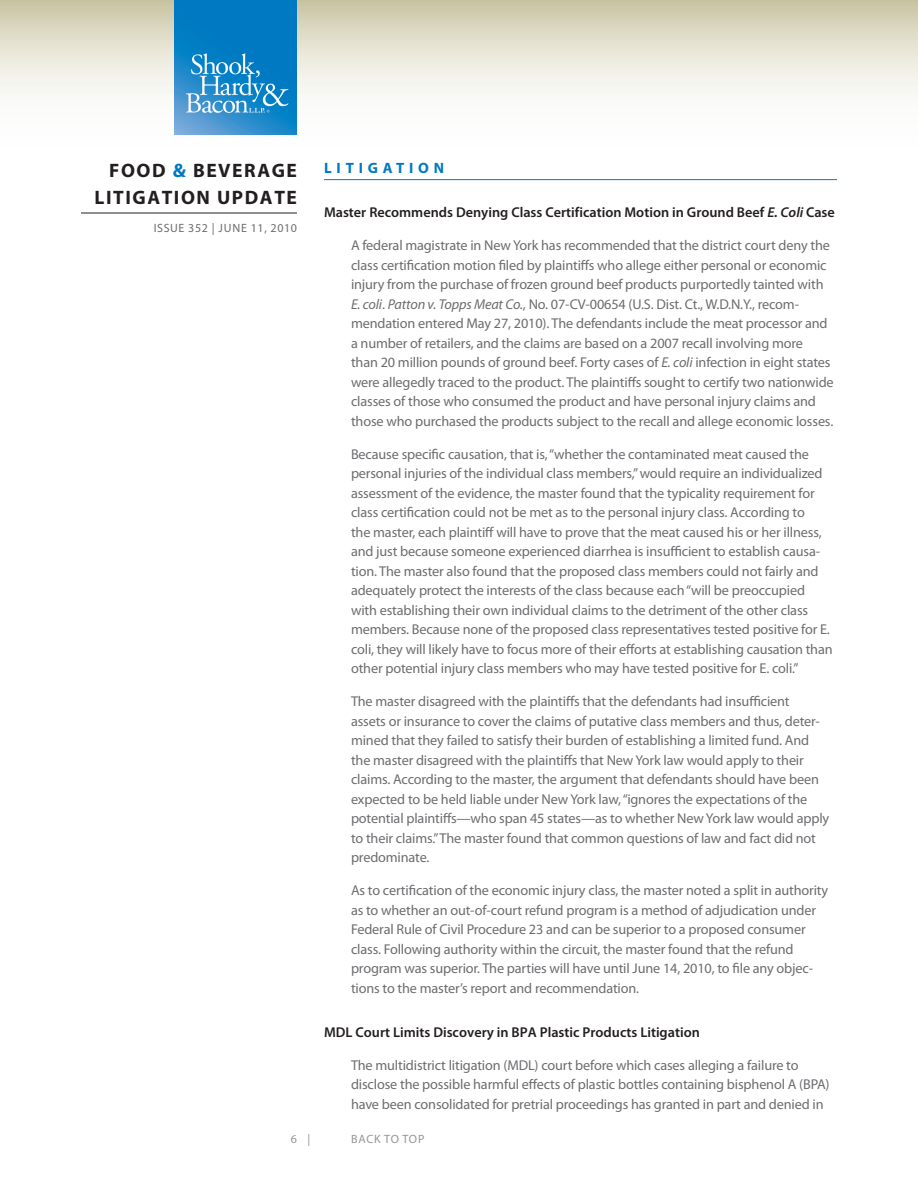
<style>
.page{position:relative;width:918px;height:1188px;background:#fff}
.page>*{position:absolute;margin:0;border:0;box-sizing:border-box;transform-origin:0 0}
.t1{font:700 19.5px/27px "Myriad Pro";letter-spacing:.08em;color:#231f20;text-align:right}
.Head{font:700 15px "Myriad Pro";letter-spacing:.32em;color:#0079c2}
.Body{font:14.25px/19.5px "Myriad Pro";letter-spacing:-.01em;color:#6c6d70}
.Subhead{font:600 14.25px "Myriad Pro";color:#231f20}
.t2{font:12px "Myriad Pro";letter-spacing:.05em;color:#6c6d70}
.t3{font:12px "Myriad Pro";letter-spacing:.06em;color:#939598}
.s1{color:#0079c2}
.s2{font-style:italic}
</style>
<div class="page">
<svg style="left:0;top:0;width:918px;height:135px"></svg>
<hr style="left:81px;top:213px;width:216px;height:1px;background:#231f20">
<img style="left:175px;top:0;width:122px;height:135px">
<hr style="left:324px;top:179px;width:513px;height:1px;background:#0079c2">
<h1 class="t1" style="left:94px;top:156px;width:204px">FOOD <span class="s1">&amp;</span> BEVERAGE<br>LITIGATION UPDATE</h1>
<p class="t2" style="left:154px;top:221px;width:145px">ISSUE 352 | JUNE 11, 2010</p>
<p class="Head" style="left:324px;top:158px;width:122px">LITIGATION</p>
<p class="Subhead" style="left:324px;top:203px;width:512px">Master Recommends Denying Class Certification Motion in Ground Beef <span class="s2">E. Coli</span> Case</p>
<p class="Body" style="left:351px;top:236px;width:484px">A federal magistrate in New York has recommended that the district court deny the class certification motion filed by plaintiffs who allege either personal or economic injury from the purchase of frozen ground beef products purportedly tainted with <span class="s2">E. coli</span>. <span class="s2">Patton v. Topps Meat Co.</span>, No. 07-CV-00654 (U.S. Dist. Ct., W.D.N.Y., recom&shy;mendation entered May 27, 2010). The defendants include the meat processor and a number of retailers, and the claims are based on a 2007 recall involving more<br>than 20 million pounds of ground beef. Forty cases of <span class="s2">E. coli</span> infection in eight states were allegedly traced to the product. The plaintiffs sought to certify two nationwide classes of those who consumed the product and have personal injury claims and those who purchased the products subject to the recall and allege economic losses.</p>
<p class="Body" style="left:351px;top:444px;width:483px">Because specific causation, that is, “whether the contaminated meat caused the personal injuries of the individual class members,” would require an individualized assessment of the evidence, the master found that the typicality requirement for class certification could not be met as to the personal injury class. According to<br>the master, each plaintiff will have to prove that the meat caused his or her illness, and just because someone experienced diarrhea is insufficient to establish causa&shy;tion. The master also found that the proposed class members could not fairly and adequately protect the interests of the class because each “will be preoccupied with establishing their own individual claims to the detriment of the other class members. Because none of the proposed class representatives tested positive for E. coli, they will likely have to focus more of their efforts at establishing causation than other potential injury class members who may have tested positive for E. coli.”</p>
<p class="Body" style="left:351px;top:692px;width:480px">The master disagreed with the plaintiffs that the defendants had insufficient<br>assets or insurance to cover the claims of putative class members and thus, deter&shy;mined that they failed to satisfy their burden of establishing a limited fund. And the master disagreed with the plaintiffs that New York law would apply to their claims. According to the master, the argument that defendants should have been expected to be held liable under New York law, “ignores the expectations of the potential plaintiffs—who span 45 states—as to whether New York law would apply to their claims.” The master found that common questions of law and fact did not predominate.</p>
<p class="Body" style="left:351px;top:881px;width:479px">As to certification of the economic injury class, the master noted a split in authority as to whether an out-of-court refund program is a method of adjudication under Federal Rule of Civil Procedure 23 and can be superior to a proposed consumer class. Following authority within the circuit, the master found that the refund program was superior. The parties will have until June 14, 2010, to file any objec&shy;tions to the master’s report and recommendation.</p>
<p class="Subhead" style="left:324px;top:1023px;width:377px">MDL Court Limits Discovery in BPA Plastic Products Litigation</p>
<p class="Body" style="left:351px;top:1055px;width:480px">The multidistrict litigation (MDL) court before which cases alleging a failure to disclose the possible harmful effects of plastic bottles containing bisphenol A (BPA) have been consolidated for pretrial proceedings has granted in part and denied in</p>
<p class="t3" style="left:291px;top:1132px;width:21px">6 |</p>
<p class="t3" style="left:351px;top:1132px;width:75px">BACK TO TOP</p>
</div>
